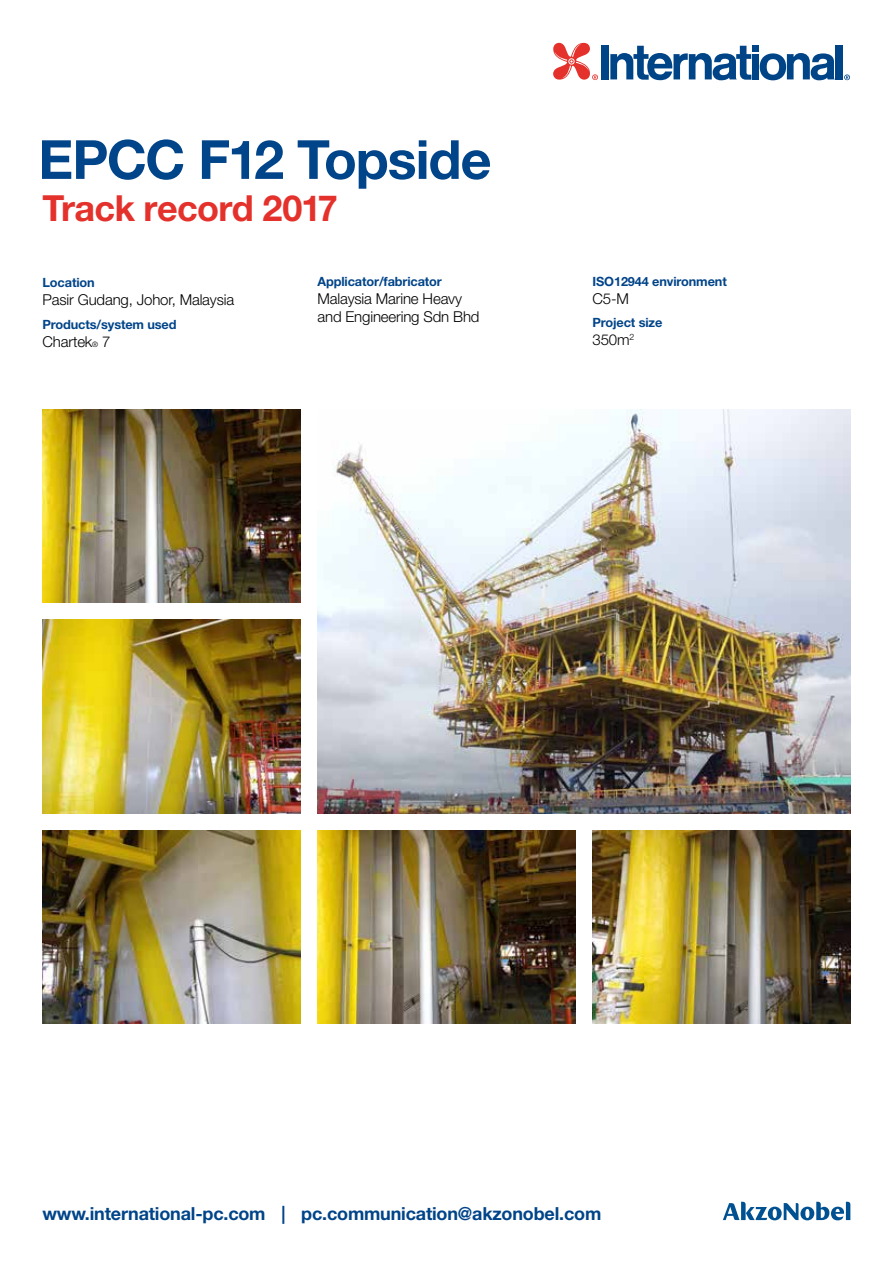
<style>
.page{position:relative;width:893px;height:1263px;background:#fff}
.page>*{position:absolute;margin:0;border:0;box-sizing:border-box;transform-origin:0 0}
.t1{font:700 54px "Helvetica Neue LT Pro";letter-spacing:-.02em;color:#004489}
.t2{font:700 36px "Helvetica Neue LT Pro";letter-spacing:-.02em;color:#e4312b}
.t3{font:700 18px "Helvetica Neue LT Pro";letter-spacing:-.01em;color:#004489}
.t4{font:300 15px/18px "Helvetica Neue LT Pro";letter-spacing:-.01em;color:#000}
.t5{font:700 12.75px "Helvetica Neue LT Pro";letter-spacing:-.01em;color:#004489}
.s1{font-size:7.5px}
</style>
<div class="page">
<img style="left:43px;top:409px;width:257px;height:194px">
<img style="left:43px;top:620px;width:257px;height:193px">
<img style="left:317px;top:409px;width:533px;height:404px">
<img style="left:43px;top:830px;width:257px;height:194px">
<img style="left:317px;top:830px;width:258px;height:194px">
<img style="left:592px;top:830px;width:258px;height:194px">
<div style="left:836px;top:45px;width:7px;height:34px;background:#048"></div>
<div style="left:752px;top:45px;width:7px;height:6px;background:#048"></div>
<div style="left:752px;top:54px;width:7px;height:25px;background:#048"></div>
<div style="left:601px;top:45px;width:7px;height:34px;background:#048"></div>
<svg style="left:610px;top:46px;width:141px;height:34px"></svg>
<svg style="left:760px;top:53px;width:75px;height:27px"></svg>
<svg style="left:553px;top:43px;width:45px;height:37px"></svg>
<svg style="left:844px;top:74px;width:6px;height:6px"></svg>
<svg style="left:723px;top:1202px;width:127px;height:18px"></svg>
<h1 class="t1" style="left:38px;top:126px;width:455px">EPCC F12 Topside</h1>
<h2 class="t2" style="left:43px;top:186px;width:297px">Track record 2017</h2>
<p class="t5" style="left:43px;top:274px;width:54px">Location</p>
<p class="t4" style="left:43px;top:290px;width:193px">Pasir Gudang, Johor, Malaysia</p>
<p class="t5" style="left:43px;top:316px;width:136px">Products/system used</p>
<p class="t4" style="left:43px;top:332px;width:70px">Chartek<span class="s1">®</span> 7</p>
<p class="t5" style="left:317px;top:273px;width:126px">Applicator/fabricator</p>
<p class="t4" style="left:317px;top:289px;width:164px">Malaysia Marine Heavy and Engineering Sdn Bhd</p>
<p class="t5" style="left:592px;top:273px;width:136px">ISO12944 environment</p>
<p class="t4" style="left:592px;top:289px;width:38px">C5-M</p>
<p class="t5" style="left:592px;top:315px;width:71px">Project size</p>
<p class="t4" style="left:592px;top:331px;width:43px">350m<sup>2</sup></p>
<p class="t3" style="left:43px;top:1203px;width:560px">www.international-pc.com | pc.communication@akzonobel.com</p>
</div>
